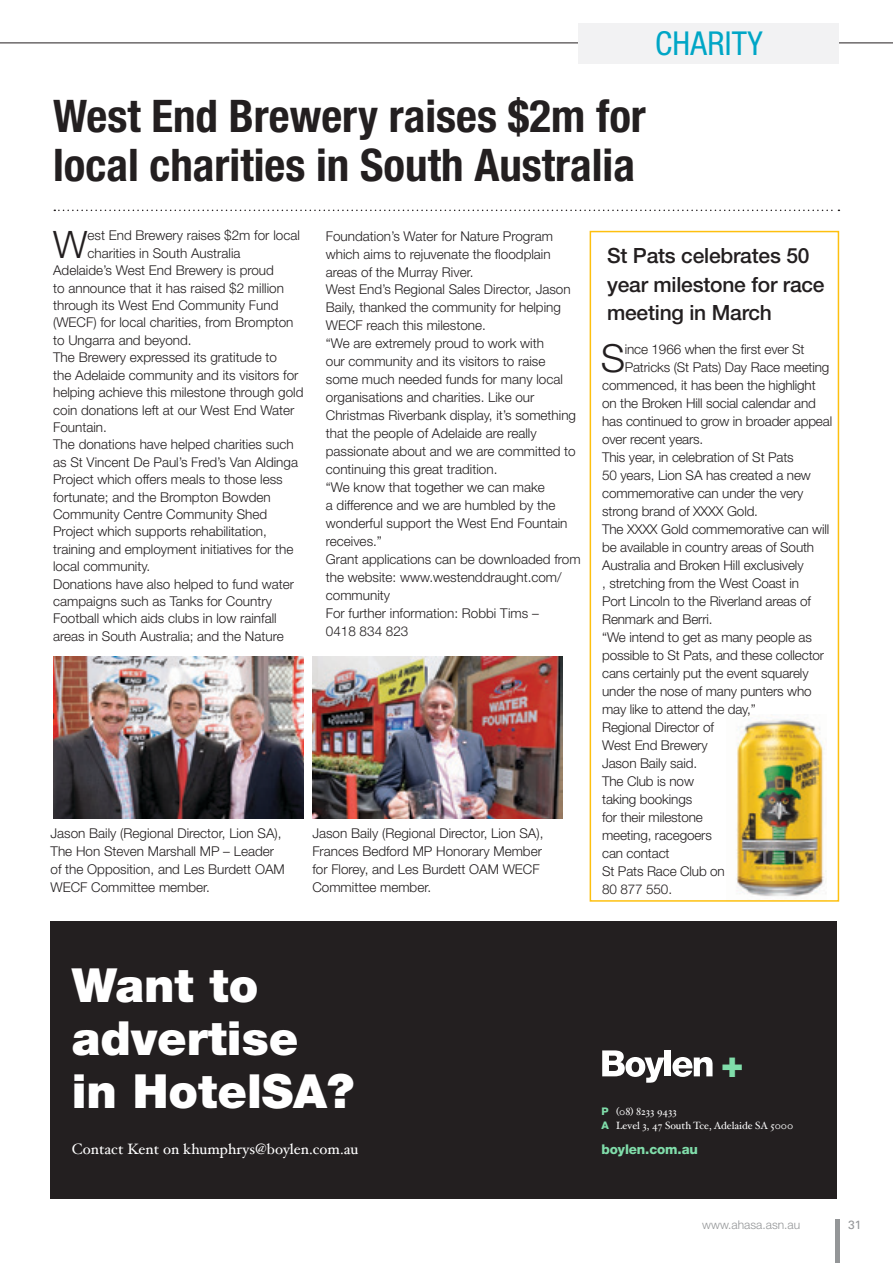
<style>
.page{position:relative;width:893px;height:1263px;background:#fff}
.page>*{position:absolute;margin:0;border:0;box-sizing:border-box;transform-origin:0 0}
.t1{font:900 47.1px/53.1px "Helvetica Neue LT Std";color:#fff}
.t2{font:700 condensed 45px/49.5px "Helvetica Neue LT Std";color:#231f20}
.t3{font:300 38.7px "Helvetica Neue LT Std";color:#231f20}
.t4{font:800 38.4px "Helvetica Neue LT Std";color:#80ddaa}
.t5{font:300 37.8px "Helvetica Neue LT Std";color:#231f20}
.t6{font:condensed 33px "Helvetica Neue LT Std";letter-spacing:.01em;color:#00a6c6}
.t7{font:500 21px/28.5px "Helvetica Neue LT Std";letter-spacing:-.01em;color:#231f20}
.t8{font:15px "Hoefler Text";color:#fff}
.t9{font:300 13.5px/18px "Helvetica Neue LT Std";color:#231f20}
.t10{font:800 13.5px "Helvetica Neue LT Std";letter-spacing:-.01em;color:#80ddaa}
.t11{font:300 12px "Helvetica Neue LT Std";color:#949698}
.t12{font:12px "Univers LT Std";color:#949698}
.t13{font:10.5px/13.8px "Hoefler Text";color:#fff}
.s1{font-family:"Helvetica Neue LT Std";font-weight:800;color:#80ddaa}
</style>
<div class="page">
<hr style="left:835px;top:1220px;width:4px;height:43px;background:#949698">
<hr style="left:0;top:43px;width:893px;height:1px;background:#231f20">
<div style="left:578px;top:23px;width:261px;height:41px;background:#f2f2f3"></div>
<img style="left:736px;top:719px;width:90px;height:178px">
<img style="left:54px;top:657px;width:250px;height:161px">
<img style="left:312px;top:657px;width:250px;height:161px">
<svg style="left:54px;top:210px;width:785px;height:1px"></svg>
<div style="left:50px;top:921px;width:787px;height:278px;background:#231f20"></div>
<svg style="left:602px;top:1050px;width:62px;height:33px"></svg>
<div style="left:665px;top:1050px;width:6px;height:26px;background:#fff"></div>
<svg style="left:672px;top:1057px;width:40px;height:20px"></svg>
<div style="left:590px;top:231px;width:249px;height:671px;border:2px solid #fec00f"></div>
<h3 class="t6" style="left:655px;top:24px;width:109px">CHARITY</h3>
<h2 class="t2" style="left:53px;top:90px;width:594px">West End Brewery raises $2m for local charities in South Australia</h2>
<h3 class="t5" style="left:53px;top:221px;width:36px">W</h3>
<p class="t9" style="left:87px;top:226px;width:214px">est End Brewery raises $2m for local</p>
<p class="t9" style="left:87px;top:244px;width:155px">charities in South Australia</p>
<p class="t9" style="left:53px;top:261px;width:222px">Adelaide’s West End Brewery is proud</p>
<p class="t9" style="left:53px;top:279px;width:232px">to announce that it has raised $2 million</p>
<p class="t9" style="left:53px;top:296px;width:227px">through its West End Community Fund</p>
<p class="t9" style="left:53px;top:313px;width:242px">(WECF) for local charities, from Brompton</p>
<p class="t9" style="left:53px;top:331px;width:140px">to Ungarra and beyond.</p>
<p class="t9" style="left:53px;top:348px;width:225px">The Brewery expressed its gratitude to</p>
<p class="t9" style="left:53px;top:366px;width:247px">the Adelaide community and its visitors for</p>
<p class="t9" style="left:53px;top:383px;width:252px">helping achieve this milestone through gold</p>
<p class="t9" style="left:53px;top:400px;width:243px">coin donations left at our West End Water</p>
<p class="t9" style="left:53px;top:418px;width:55px">Fountain.</p>
<p class="t9" style="left:53px;top:435px;width:242px">The donations have helped charities such</p>
<p class="t9" style="left:53px;top:453px;width:246px">as St Vincent De Paul’s Fred’s Van Aldinga</p>
<p class="t9" style="left:53px;top:470px;width:231px">Project which offers meals to those less</p>
<p class="t9" style="left:53px;top:487px;width:219px">fortunate; and the Brompton Bowden</p>
<p class="t9" style="left:53px;top:505px;width:216px">Community Centre Community Shed</p>
<p class="t9" style="left:53px;top:522px;width:215px">Project which supports rehabilitation,</p>
<p class="t9" style="left:53px;top:540px;width:242px">training and employment initiatives for the</p>
<p class="t9" style="left:53px;top:557px;width:99px">local community.</p>
<p class="t9" style="left:53px;top:574px;width:243px">Donations have also helped to fund water</p>
<p class="t9" style="left:53px;top:592px;width:220px">campaigns such as Tanks for Country</p>
<p class="t9" style="left:53px;top:609px;width:225px">Football which aids clubs in low rainfall</p>
<p class="t9" style="left:53px;top:627px;width:232px">areas in South Australia; and the Nature</p>
<p class="t9" style="left:326px;top:226px;width:256px">Foundation’s Water for Nature Program which aims to rejuvenate the floodplain areas of the Murray River.<br>West End’s Regional Sales Director, Jason Baily, thanked the community for helping WECF reach this milestone.<br>“We are extremely proud to work with<br>our community and its visitors to raise some much needed funds for many local organisations and charities. Like our Christmas Riverbank display, it’s something that the people of Adelaide are really passionate about and we are committed to continuing this great tradition.<br>“We know that together we can make<br>a difference and we are humbled by the wonderful support the West End Fountain receives.”<br>Grant applications can be downloaded from the website: www.westenddraught.com/ community<br>For further information: Robbi Tims –<br>0418 834 823</p>
<p class="t9" style="left:50px;top:824px;width:236px">Jason Baily (Regional Director, Lion SA), The Hon Steven Marshall MP – Leader of the Opposition, and Les Burdett OAM WECF Committee member.</p>
<p class="t9" style="left:312px;top:824px;width:233px">Jason Baily (Regional Director, Lion SA), Frances Bedford MP Honorary Member for Florey, and Les Burdett OAM WECF Committee member.</p>
<h3 class="t7" style="left:607px;top:241px;width:219px">St Pats celebrates 50 year milestone for race meeting in March</h3>
<h3 class="t3" style="left:601px;top:335px;width:26px">S</h3>
<p class="t9" style="left:625px;top:340px;width:181px">ince 1966 when the first ever St</p>
<p class="t9" style="left:625px;top:358px;width:206px">Patricks (St Pats) Day Race meeting</p>
<p class="t9" style="left:602px;top:376px;width:215px">commenced, it has been the highlight</p>
<p class="t9" style="left:602px;top:394px;width:215px">on the Broken Hill social calendar and</p>
<p class="t9" style="left:602px;top:412px;width:232px">has continued to grow in broader appeal</p>
<p class="t9" style="left:602px;top:430px;width:103px">over recent years.</p>
<p class="t9" style="left:602px;top:448px;width:193px">This year, in celebration of St Pats</p>
<p class="t9" style="left:602px;top:466px;width:210px">50 years, Lion SA has created a new</p>
<p class="t9" style="left:602px;top:484px;width:203px">commemorative can under the very</p>
<p class="t9" style="left:602px;top:502px;width:157px">strong brand of XXXX Gold.</p>
<p class="t9" style="left:602px;top:520px;width:229px">The XXXX Gold commemorative can will</p>
<p class="t9" style="left:602px;top:538px;width:214px">be available in country areas of South</p>
<p class="t9" style="left:602px;top:556px;width:203px">Australia and Broken Hill exclusively</p>
<p class="t9" style="left:602px;top:574px;width:198px">, stretching from the West Coast in</p>
<p class="t9" style="left:602px;top:592px;width:210px">Port Lincoln to the Riverland areas of</p>
<p class="t9" style="left:602px;top:610px;width:112px">Renmark and Berri.</p>
<p class="t9" style="left:602px;top:628px;width:211px">“We intend to get as many people as</p>
<p class="t9" style="left:602px;top:646px;width:224px">possible to St Pats, and these collector</p>
<p class="t9" style="left:602px;top:664px;width:208px">cans certainly put the event squarely</p>
<p class="t9" style="left:602px;top:682px;width:211px">under the nose of many punters who</p>
<p class="t9" style="left:602px;top:700px;width:155px">may like to attend the day,”</p>
<p class="t9" style="left:602px;top:718px;width:113px">Regional Director of</p>
<p class="t9" style="left:602px;top:736px;width:107px">West End Brewery</p>
<p class="t9" style="left:602px;top:754px;width:97px">Jason Baily said.</p>
<p class="t9" style="left:602px;top:772px;width:93px">The Club is now</p>
<p class="t9" style="left:602px;top:790px;width:92px">taking bookings</p>
<p class="t9" style="left:602px;top:808px;width:102px">for their milestone</p>
<p class="t9" style="left:602px;top:826px;width:111px">meeting, racegoers</p>
<p class="t9" style="left:602px;top:844px;width:69px">can contact</p>
<p class="t9" style="left:602px;top:862px;width:124px">St Pats Race Club on</p>
<p class="t9" style="left:602px;top:880px;width:71px">80 877 550.</p>
<h1 class="t1" style="left:72px;top:958px;width:284px">Want to advertise in HotelSA?</h1>
<h3 class="t4" style="left:721px;top:1040px;width:25px">+</h3>
<p class="t13" style="left:601px;top:1104px;width:193px"><span class="s1">P</span> (08) 8233 9433<br><span class="s1">A</span> Level 3, 47 South Tce, Adelaide SA 5000</p>
<p class="t8" style="left:72px;top:1140px;width:288px">Contact Kent on khumphrys@boylen.com.au</p>
<p class="t10" style="left:601px;top:1141px;width:98px">boylen.com.au</p>
<p class="t11" style="left:702px;top:1217px;width:100px">www.ahasa.asn.au</p>
<p class="t12" style="left:848px;top:1217px;width:15px">31</p>
</div>
